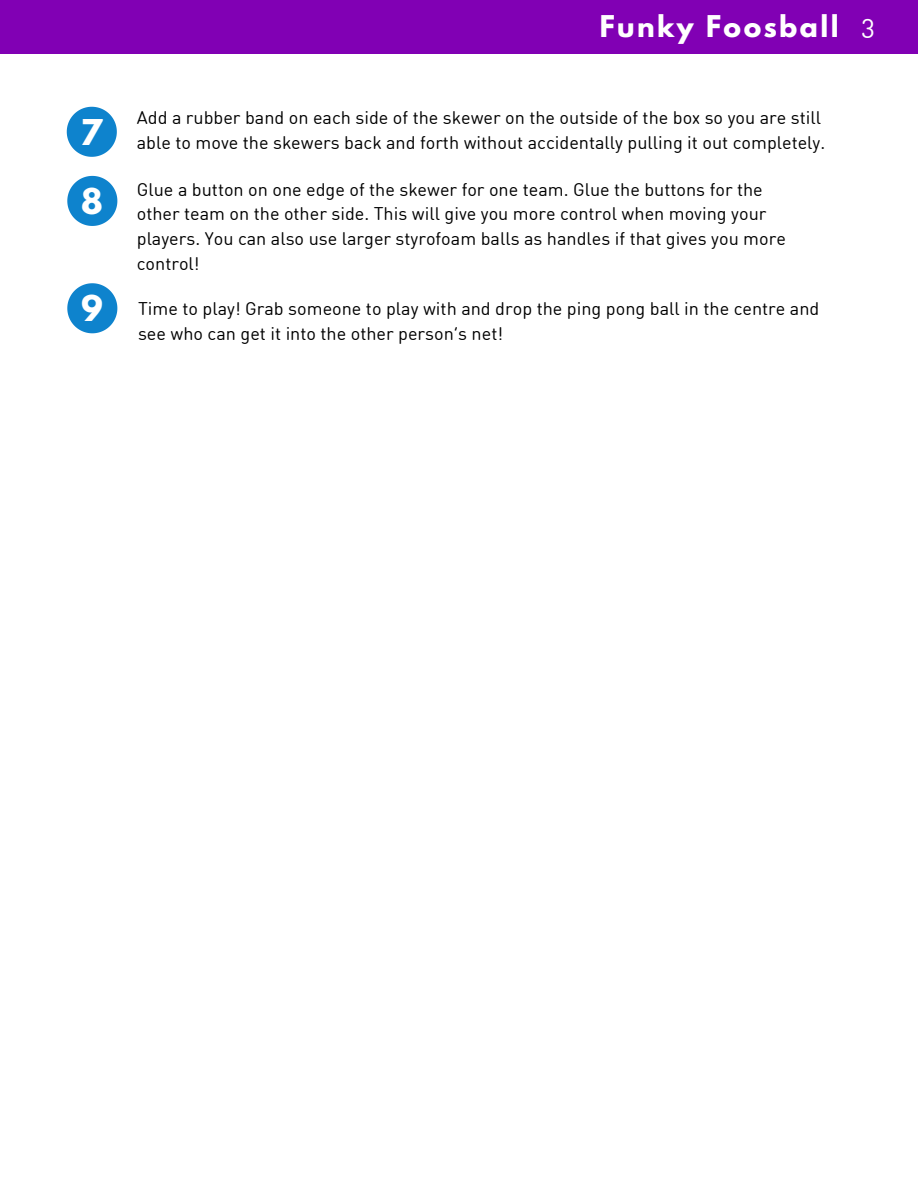
<style>
.page{position:relative;width:918px;height:1188px;background:#fff}
.page>*{position:absolute;margin:0;border:0;box-sizing:border-box;transform-origin:0 0}
.t1{font:700 31.5px "League Spartan";color:#fff}
.t2{font:700 26.55px "League Spartan";letter-spacing:.095em;color:#fff}
.t3{font:26.55px "DIN Round Web W03";color:#fff}
.t4{font:18px/24.8px "DIN Round Web W03";color:#000}
</style>
<div class="page">
<div style="left:0;top:0;width:918px;height:54px;background:#8100b4"></div>
<svg style="left:67px;top:176px;width:50px;height:50px"></svg>
<svg style="left:67px;top:283px;width:50px;height:50px"></svg>
<svg style="left:67px;top:107px;width:50px;height:50px"></svg>
<h1 class="t1" style="left:81px;top:116px;width:23px">7</h1>
<h1 class="t1" style="left:81px;top:185px;width:23px">8</h1>
<h1 class="t1" style="left:81px;top:293px;width:23px">9</h1>
<h2 class="t2" style="left:600px;top:13px;width:241px">Funky Foosball</h2>
<h2 class="t3" style="left:861px;top:10px;width:15px">3</h2>
<p class="t4" style="left:137px;top:105px;width:690px">Add a rubber band on each side of the skewer on the outside of the box so you are still able to move the skewers back and forth without accidentally pulling it out completely.</p>
<p class="t4" style="left:137px;top:176px;width:651px">Glue a button on one edge of the skewer for one team. Glue the buttons for the other team on the other side. This will give you more control when moving your players. You can also use larger styrofoam balls as handles if that gives you more control!</p>
<p class="t4" style="left:138px;top:295px;width:683px">Time to play! Grab someone to play with and drop the ping pong ball in the centre and see who can get it into the other person’s net!</p>
</div>
